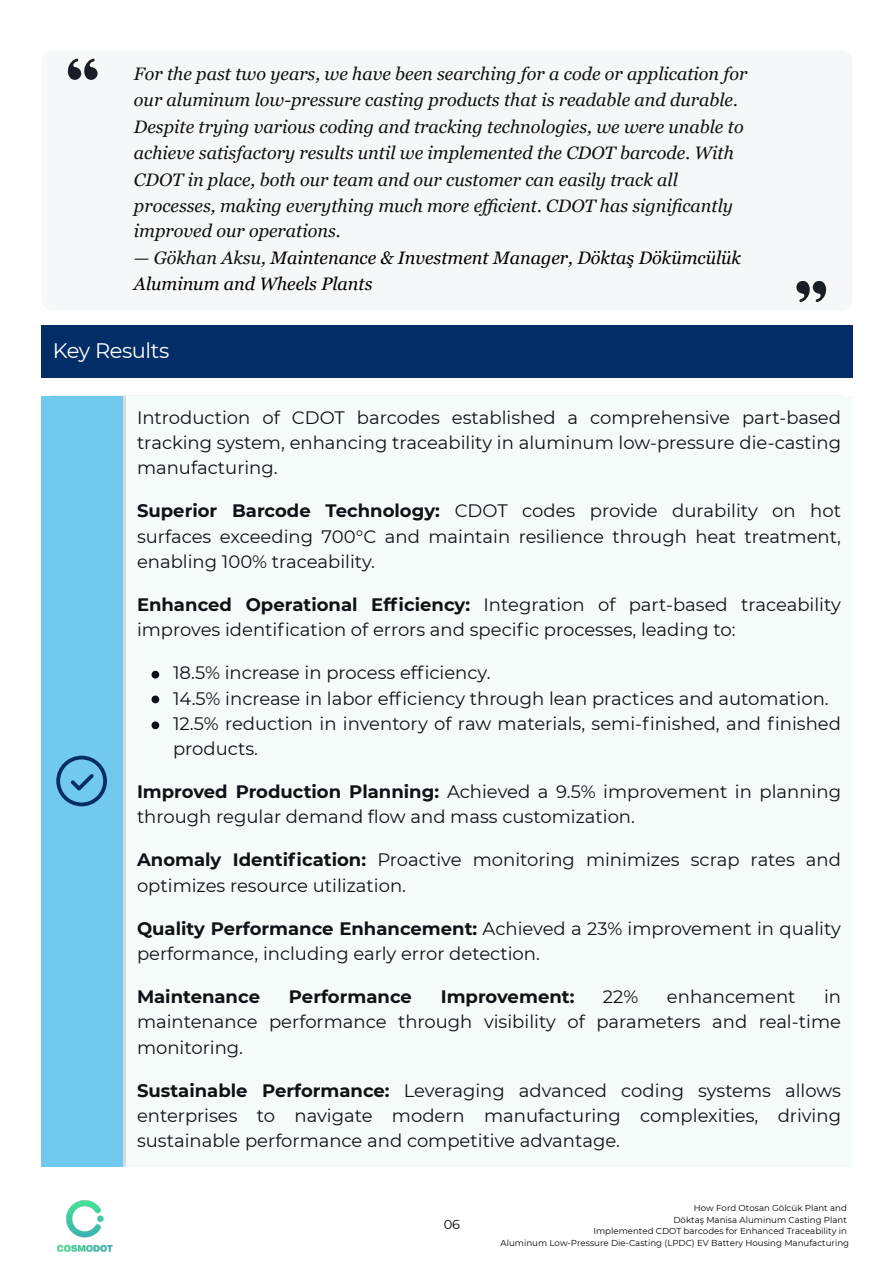
<style>
.page{position:relative;width:894px;height:1263px;background:#fff}
.page>*{position:absolute;margin:0;border:0;box-sizing:border-box;transform-origin:0 0}
.t1{font:21px "Montserrat";letter-spacing:-.02em;color:#fff}
.t2{font:18px/25.3px "Montserrat";color:#0d1216}
.t3{font:italic 18px/26.2px "Georgia Pro";color:#0d1216}
.t4{font:italic 18px/25.8px "Georgia Pro";color:#000}
.t5{font:700 18px "Montserrat";color:#0d1216}
.t6{font:12.9px "Montserrat";color:#000}
.t7{font:8.7px/11.7px "Montserrat";color:#000;text-align:right}
.s1{color:#0d1216}
.s2{font-weight:700}
.s3{font-style:inherit}
</style>
<div class="page">
<svg style="left:67px;top:58px;width:30px;height:22px"></svg>
<svg style="left:796px;top:281px;width:31px;height:21px"></svg>
<div style="left:42px;top:326px;width:810px;height:52px;background:#032d67"></div>
<div style="left:42px;top:396px;width:81px;height:770px;background:#71c9ef"></div>
<svg style="left:56px;top:756px;width:51px;height:50px"></svg>
<div style="left:126px;top:396px;width:726px;height:770px;background:#f5fbf9"></div>
<svg style="left:151px;top:671px;width:8px;height:7px"></svg>
<svg style="left:151px;top:696px;width:8px;height:7px"></svg>
<svg style="left:151px;top:721px;width:8px;height:8px"></svg>
<img style="left:57px;top:1200px;width:56px;height:52px">
<p class="t3" style="left:134px;top:60px;width:614px">For the past two years, we have been searching for a code or application for our aluminum low-pressure casting products that is readable and durable.<br>Despite trying various coding and tracking technologies, we were unable to achieve satisfactory results until we implemented the CDOT barcode. With CDOT in place, both our team and our customer can easily track all processes, making everything much more efficient. CDOT has significantly improved our operations.</p>
<p class="t4" style="left:134px;top:245px;width:608px"><span class="s1">— Gökhan Aksu,</span> Maintenance &amp; Investment Manager, Döktaş Dökümcülük<br>Aluminum and Wheels Plants</p>
<p class="t1" style="left:53px;top:338px;width:118px">Key Results</p>
<p class="t2" style="left:137px;top:405px;width:705px;text-align:justify">Introduction of CDOT barcodes established a comprehensive part-based tracking system, enhancing traceability in aluminum low-pressure die-casting manufacturing.</p>
<p class="t2" style="left:137px;top:498px;width:705px;text-align:justify"><span class="s2">Superior Barcode Technology:</span> CDOT codes provide durability on hot surfaces exceeding 700°C and maintain resilience through heat treatment, enabling 100% traceability.</p>
<p class="t2" style="left:137px;top:591px;width:705px;line-height:25.8px"><span class="s2">Enhanced Operational Efficiency:</span> Integration of part-based traceability improves identification of errors and specific processes, leading to:</p>
<p class="t2" style="left:173px;top:660px;width:669px">18.5% increase in process efficiency.<br>14.5% increase in labor efficiency through lean practices and automation.<br>12.5% reduction in inventory of raw materials, semi-finished, and finished products.</p>
<p class="t2" style="left:137px;top:780px;width:705px;line-height:24.8px"><span class="s2">Improved Production Planning:</span> Achieved a 9.5% improvement in planning through regular demand flow and mass customization.</p>
<p class="t2" style="left:137px;top:847px;width:705px;line-height:25.8px"><span class="s2">Anomaly Identification:</span> Proactive monitoring minimizes scrap rates and optimizes resource utilization.</p>
<p class="t2" style="left:137px;top:915px;width:705px;line-height:25.8px"><span class="s2">Quality Performance Enhancement:</span> Achieved a 23% improvement in quality performance, including early error detection.</p>
<p class="t5" style="left:137px;top:986px;width:124px">Maintenance</p>
<p class="t5" style="left:289px;top:986px;width:124px">Performance</p>
<p class="t5" style="left:440px;top:986px;width:135px">Improvement:</p>
<p class="t2" style="left:602px;top:984px;width:37px">22%</p>
<p class="t2" style="left:666px;top:984px;width:130px">enhancement</p>
<p class="t2" style="left:137px;top:984px;width:705px;text-align:justify;text-indent:686px">in maintenance performance through visibility of parameters and real-time monitoring.</p>
<p class="t2" style="left:137px;top:1077px;width:705px;text-align:justify"><span class="s2">Sustainable Performance:</span> Leveraging advanced coding systems allows enterprises to navigate modern manufacturing complexities, driving sustainable performance and competitive advantage.</p>
<p class="t6" style="left:443px;top:1216px;width:18px">0<span class="s3">6</span></p>
<p class="t7" style="left:500px;top:1202px;width:350px">How Ford Otosan Gölcük Plant and<br>Döktaş Manisa Aluminum Casting Plant<br>Implemented CDOT barcodes for Enhanced Traceability in<br>Aluminum Low-Pressure Die-Casting (LPDC) EV Battery Housing Manufacturing</p>
</div>
